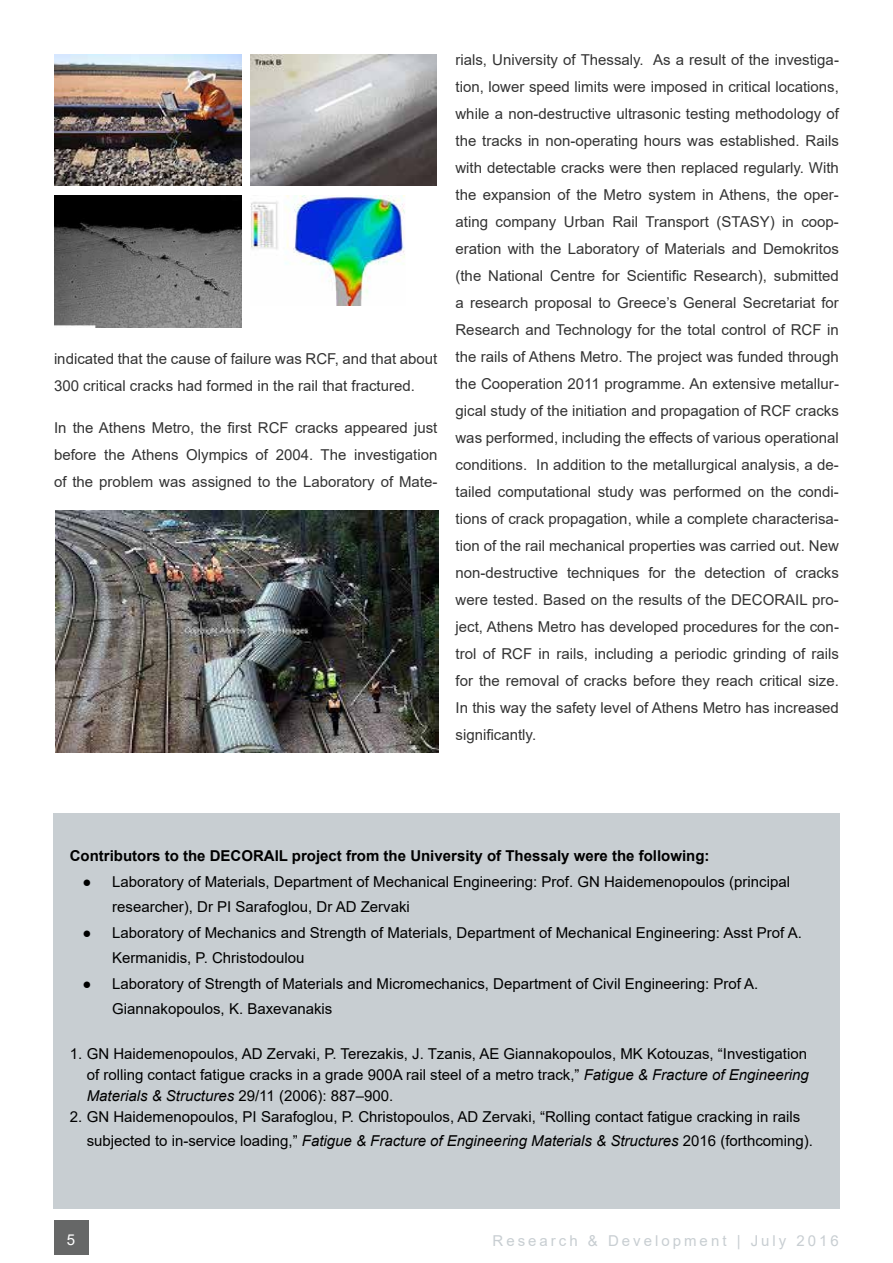
<style>
.page{position:relative;width:893px;height:1263px;background:#fff}
.page>*{position:absolute;margin:0;border:0;box-sizing:border-box;transform-origin:0 0}
.t1{font:15px/27px "Arial";color:#333;text-align:justify}
.t2{font:15px/25.5px "Arial";color:#000}
.t3{font:700 15px "Arial";color:#000}
.t4{font:15px "Arial";letter-spacing:.2em;color:#c8ced2}
.t5{font:15px "Arial";color:#fff}
.s1{font-family:"Arial Narrow"}
.s2{font-style:italic}
</style>
<div class="page">
<div style="left:54px;top:1221px;width:34px;height:34px;background:#666767"></div>
<div style="left:53px;top:813px;width:786px;height:396px;background:#c8ced2"></div>
<img style="left:54px;top:195px;width:187px;height:132px">
<img style="left:250px;top:195px;width:155px;height:110px">
<img style="left:55px;top:510px;width:384px;height:243px">
<img style="left:55px;top:54px;width:186px;height:131px">
<img style="left:250px;top:54px;width:187px;height:131px">
<p class="t1" style="left:54px;top:345px;width:385px">indicated that the cause of failure was RCF, and that about<br>300 critical cracks had formed in the rail that fractured.</p>
<p class="t1" style="left:54px;top:414px;width:385px">In the Athens Metro, the first RCF cracks appeared just before the Athens Olympics of 2004. The investigation of the problem was assigned to the Laboratory of Mate-</p>
<p class="t1" style="left:455px;top:46px;width:385px">rials, University of Thessaly. As a result of the investiga&shy;tion, lower speed limits were imposed in critical locations, while a non-destructive ultrasonic testing methodology of the tracks in non-operating hours was established. Rails with detectable cracks were then replaced regularly. With the expansion of the Metro system in Athens, the oper&shy;ating company Urban Rail Transport (STASY) in coop&shy;eration with the Laboratory of Materials and Demokritos (the National Centre for Scientific Research), submitted a research proposal to Greece’s General Secretariat for Research and Technology for the total control of RCF in the rails of Athens Metro. The project was funded through the Cooperation 2011 programme. An extensive metallur&shy;gical study of the initiation and propagation of RCF cracks was performed, including the effects of various operational conditions. In addition to the metallurgical analysis, a de&shy;tailed computational study was performed on the condi&shy;tions of crack propagation, while a complete characterisa&shy;tion of the rail mechanical properties was carried out. New non-destructive techniques for the detection of cracks were tested. Based on the results of the DECORAIL pro&shy;ject, Athens Metro has developed procedures for the con&shy;trol of RCF in rails, including a periodic grinding of rails for the removal of cracks before they reach critical size.<br>In this way the safety level of Athens Metro has increased significantly.</p>
<p class="t3" style="left:70px;top:845px;width:641px">Contributors to the DECORAIL project from the University of Thessaly were the following:</p>
<p class="t2" style="left:112px;top:869px;width:679px;text-indent:-30px"><span class="s1">●</span> Laboratory of Materials, Department of Mechanical Engineering: Prof. GN Haidemenopoulos (principal researcher), Dr PI Sarafoglou, Dr AD Zervaki</p>
<p class="t2" style="left:112px;top:920px;width:691px;text-indent:-30px"><span class="s1">●</span> Laboratory of Mechanics and Strength of Materials, Department of Mechanical Engineering: Asst Prof A.<br>Kermanidis, P. Christodoulou</p>
<p class="t2" style="left:112px;top:971px;width:648px;text-indent:-30px"><span class="s1">●</span> Laboratory of Strength of Materials and Micromechanics, Department of Civil Engineering: Prof A.<br>Giannakopoulos, K. Baxevanakis</p>
<p class="t2" style="left:87px;top:1043px;width:724px;line-height:21px;text-align:justify;text-indent:-17px">1. GN Haidemenopoulos, AD Zervaki, P. Terezakis, J. Tzanis, AE Giannakopoulos, MK Kotouzas, “Investigation of rolling contact fatigue cracks in a grade 900A rail steel of a metro track,” <span class="s2">Fatigue &amp; Fracture of Engineering Materials &amp; Structures</span> 29/11 (2006): 887–900.</p>
<p class="t2" style="left:87px;top:1105px;width:728px;line-height:24px;text-indent:-17px">2. GN Haidemenopoulos, PI Sarafoglou, P. Christopoulos, AD Zervaki, “Rolling contact fatigue cracking in rails subjected to in-service loading,” <span class="s2">Fatigue &amp; Fracture of Engineering Materials &amp; Structures</span> 2016 (forthcoming).</p>
<p class="t5" style="left:67px;top:1229px;width:10px">5</p>
<p class="t4" style="left:493px;top:1230px;width:348px">Research &amp; Development | July 2016</p>
</div>
